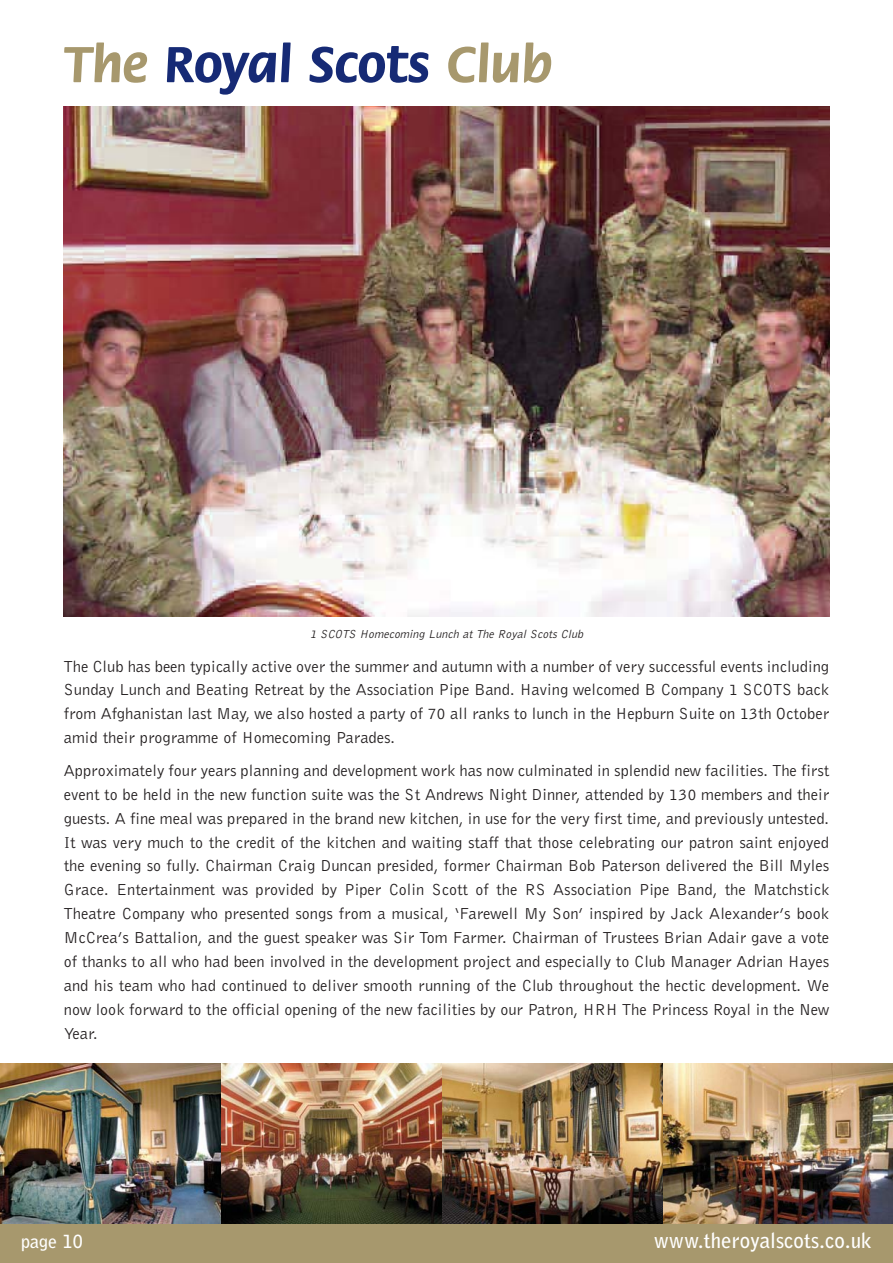
<style>
.page{position:relative;width:893px;height:1263px;background:#fff}
.page>*{position:absolute;margin:0;border:0;box-sizing:border-box;transform-origin:0 0}
.t1{font:700 54px "Flora";color:#162a75}
.t2{font:700 21px "Bell Gothic";color:#fff}
.t3{font:700 18px "Bell Gothic";color:#fff}
.t4{font:16.5px/24px "Bell Gothic BT";color:#231f20;text-align:justify}
.t5{font:italic 12px "Bell Gothic BT";color:#231f20}
.s1{color:#a7986d}
</style>
<div class="page">
<img style="left:0;top:1063px;width:221px;height:162px">
<img style="left:221px;top:1063px;width:221px;height:162px">
<img style="left:442px;top:1063px;width:221px;height:162px">
<img style="left:663px;top:1063px;width:230px;height:162px">
<img style="left:64px;top:106px;width:765px;height:511px">
<div style="left:0;top:1225px;width:893px;height:38px;background:#a7986d"></div>
<h1 class="t1" style="left:64px;top:43px;width:490px"><span class="s1">The</span> Royal Scots <span class="s1">Club</span></h1>
<p class="t5" style="left:310px;top:630px;width:277px">1 SCOTS Homecoming Lunch at The Royal Scots Club</p>
<p class="t4" style="left:64px;top:656px;width:767px">The Club has been typically active over the summer and autumn with a number of very successful events including Sunday Lunch and Beating Retreat by the Association Pipe Band. Having welcomed B Company 1 SCOTS back from Afghanistan last May, we also hosted a party of 70 all ranks to lunch in the Hepburn Suite on 13th October amid their programme of Homecoming Parades.</p>
<p class="t4" style="left:64px;top:760px;width:767px">Approximately four years planning and development work has now culminated in splendid new facilities. The first event to be held in the new function suite was the St Andrews Night Dinner, attended by 130 members and their guests. A fine meal was prepared in the brand new kitchen, in use for the very first time, and previously untested.<br>It was very much to the credit of the kitchen and waiting staff that those celebrating our patron saint enjoyed the evening so fully. Chairman Craig Duncan presided, former Chairman Bob Paterson delivered the Bill Myles Grace. Entertainment was provided by Piper Colin Scott of the RS Association Pipe Band, the Matchstick Theatre Company who presented songs from a musical, ‘Farewell My Son’ inspired by Jack Alexander’s book McCrea’s Battalion, and the guest speaker was Sir Tom Farmer. Chairman of Trustees Brian Adair gave a vote of thanks to all who had been involved in the development project and especially to Club Manager Adrian Hayes and his team who had continued to deliver smooth running of the Club throughout the hectic development. We now look forward to the official opening of the new facilities by our Patron, HRH The Princess Royal in the New Year.</p>
<p class="t3" style="left:21px;top:1234px;width:63px">page 10</p>
<p class="t2" style="left:654px;top:1232px;width:220px">www.theroyalscots.co.uk</p>
<p class="t3" style="left:810px;top:1233px;width:63px">page 11</p>
</div>
